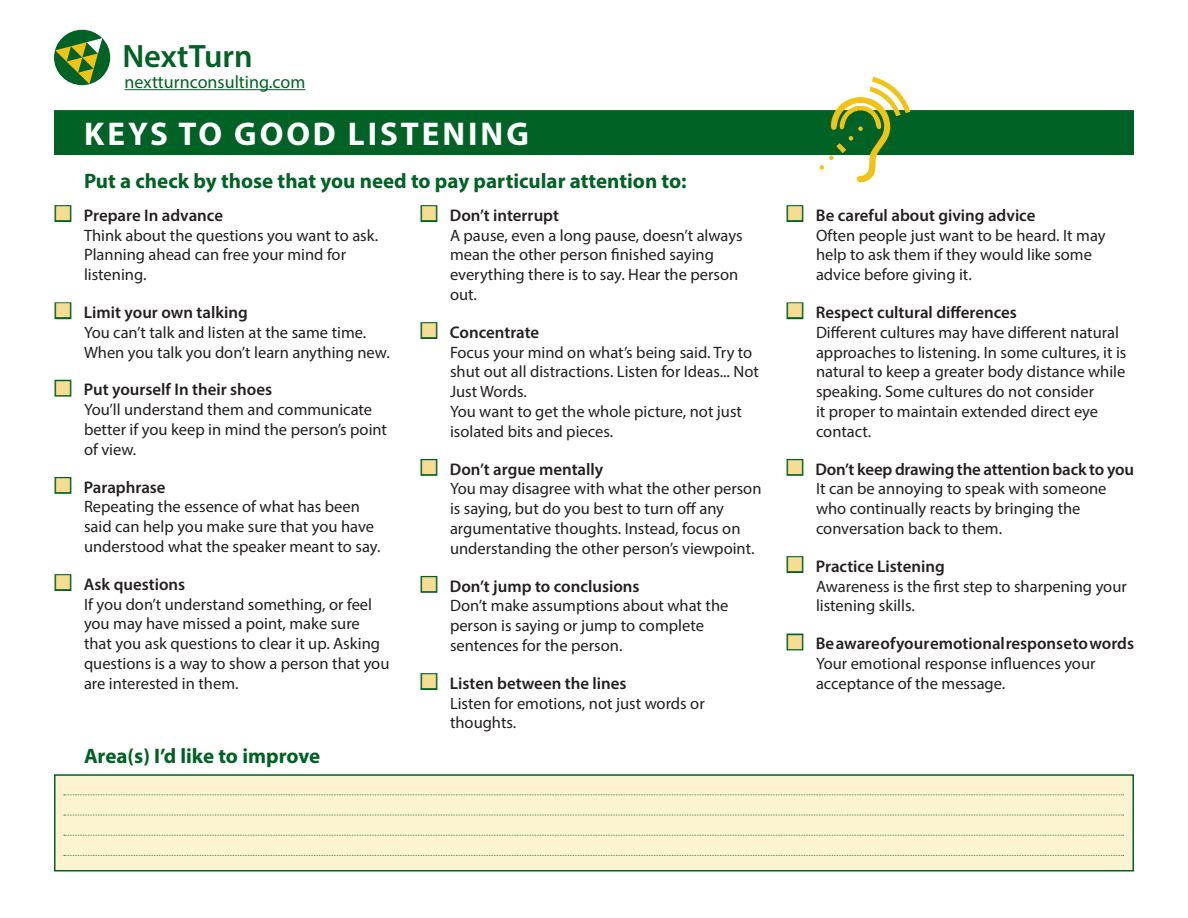
<style>
.page{position:relative;width:1188px;height:918px;background:#fff}
.page>*{position:absolute;margin:0;border:0;box-sizing:border-box;transform-origin:0 0}
.t1{font:700 33px "Myriad Pro";letter-spacing:.09em;color:#fff}
.t2{font:600 32.55px "Myriad Pro";color:#006224}
.t3{font:700 21px "Myriad Pro";color:#006224}
.t4{font:18px "Myriad Pro";color:#006224}
.Key{font:600 16.8px "Myriad Pro";color:#231f20}
.Tip{font:16.5px/19.8px "Myriad Pro";color:#231f20}
.s1{color:#f7dd92}
</style>
<div class="page">
<div style="left:54px;top:110px;width:1080px;height:45px;background:#006224"></div>
<div style="left:54px;top:30px;width:56px;height:55px;background:#006224;border-radius:50%"></div>
<svg style="left:55px;top:38px;width:47px;height:46px"></svg>
<div style="left:55px;top:205px;width:16px;height:17px;border:3px solid #006224"></div>
<div style="left:55px;top:302px;width:16px;height:17px;border:3px solid #006224"></div>
<div style="left:55px;top:380px;width:16px;height:17px;border:3px solid #006224"></div>
<div style="left:55px;top:477px;width:16px;height:17px;border:3px solid #006224"></div>
<div style="left:55px;top:574px;width:16px;height:17px;border:3px solid #006224"></div>
<div style="left:421px;top:205px;width:16px;height:17px;border:3px solid #006224"></div>
<div style="left:421px;top:322px;width:16px;height:17px;border:3px solid #006224"></div>
<div style="left:421px;top:459px;width:16px;height:17px;border:3px solid #006224"></div>
<div style="left:421px;top:576px;width:16px;height:17px;border:3px solid #006224"></div>
<div style="left:421px;top:673px;width:16px;height:17px;border:3px solid #006224"></div>
<div style="left:787px;top:205px;width:16px;height:17px;border:3px solid #006224"></div>
<div style="left:787px;top:302px;width:16px;height:17px;border:3px solid #006224"></div>
<div style="left:787px;top:459px;width:16px;height:17px;border:3px solid #006224"></div>
<div style="left:787px;top:556px;width:16px;height:17px;border:3px solid #006224"></div>
<div style="left:787px;top:634px;width:16px;height:16px;border:3px solid #006224"></div>
<div style="left:55px;top:775px;width:1078px;height:96px;background:#fcf3d1"></div>
<div style="left:54px;top:774px;width:1080px;height:98px;border:2px solid #006224"></div>
<svg style="left:820px;top:77px;width:91px;height:105px"></svg>
<svg style="left:64px;top:794px;width:1060px;height:1px"></svg>
<svg style="left:64px;top:815px;width:1060px;height:1px"></svg>
<svg style="left:64px;top:835px;width:1060px;height:1px"></svg>
<svg style="left:64px;top:855px;width:1060px;height:1px"></svg>
<hr style="left:124px;top:89px;width:181px;height:1px;background:#006224">
<p class="t2" style="left:122px;top:36px;width:132px">NextTurn</p>
<p class="t4" style="left:124px;top:71px;width:182px">nextturnconsulting.com</p>
<p class="t1" style="left:84px;top:112px;width:446px">KEYS TO GOOD LISTENING</p>
<p class="t3" style="left:84px;top:167px;width:604px">Put a check by those that you need to pay particular attention to:</p>
<p class="Key" style="left:54px;top:204px;width:171px"><span class="s1">■</span> Prepare In advance</p>
<p class="Tip" style="left:84px;top:225px;width:296px">Think about the questions you want to ask.</p>
<p class="Tip" style="left:84px;top:245px;width:264px">Planning ahead can free your mind for listening.</p>
<p class="Key" style="left:54px;top:302px;width:195px"><span class="s1">■</span> Limit your own talking</p>
<p class="Tip" style="left:84px;top:322px;width:307px">You can’t talk and listen at the same time.<br>When you talk you don’t learn anything new.</p>
<p class="Key" style="left:54px;top:379px;width:220px"><span class="s1">■</span> Put yourself In their shoes</p>
<p class="Tip" style="left:84px;top:399px;width:305px">You’ll understand them and communicate better if you keep in mind the person’s point of view.</p>
<p class="Key" style="left:54px;top:476px;width:113px"><span class="s1">■</span> Paraphrase</p>
<p class="Tip" style="left:84px;top:497px;width:298px">Repeating the essence of what has been said can help you make sure that you have understood what the speaker meant to say.</p>
<p class="Key" style="left:54px;top:573px;width:133px"><span class="s1">■</span> Ask questions</p>
<p class="Tip" style="left:84px;top:594px;width:307px">If you don’t understand something, or feel you may have missed a point, make sure that you ask questions to clear it up. Asking questions is a way to show a person that you are interested in them.</p>
<p class="t3" style="left:84px;top:742px;width:238px">Area(s) I’d like to improve</p>
<p class="Key" style="left:420px;top:204px;width:141px"><span class="s1">■</span> Don’t interrupt</p>
<p class="Tip" style="left:450px;top:225px;width:294px">A pause, even a long pause, doesn’t always mean the other person finished saying everything there is to say. Hear the person out.</p>
<p class="Key" style="left:420px;top:321px;width:121px"><span class="s1">■</span> Concentrate</p>
<p class="Tip" style="left:450px;top:342px;width:310px">Focus your mind on what’s being said. Try to shut out all distractions. Listen for Ideas... Not<br>Just Words.</p>
<p class="Tip" style="left:450px;top:401px;width:294px">You want to get the whole picture, not just isolated bits and pieces.</p>
<p class="Key" style="left:420px;top:458px;width:185px"><span class="s1">■</span> Don’t argue mentally</p>
<p class="Tip" style="left:450px;top:479px;width:313px">You may disagree with what the other person is saying, but do you best to turn off any argumentative thoughts. Instead, focus on understanding the other person’s viewpoint.</p>
<p class="Key" style="left:420px;top:575px;width:221px"><span class="s1">■</span> Don’t jump to conclusions</p>
<p class="Tip" style="left:450px;top:596px;width:280px">Don’t make assumptions about what the person is saying or jump to complete sentences for the person.</p>
<p class="Key" style="left:420px;top:672px;width:208px"><span class="s1">■</span> Listen between the lines</p>
<p class="Tip" style="left:450px;top:693px;width:256px">Listen for emotions, not just words or thoughts.</p>
<p class="Key" style="left:786px;top:204px;width:251px"><span class="s1">■</span> Be careful about giving advice</p>
<p class="Tip" style="left:816px;top:225px;width:291px">Often people just want to be heard. It may help to ask them if they would like some advice before giving it.</p>
<p class="Key" style="left:786px;top:302px;width:232px"><span class="s1">■</span> Respect cultural differences</p>
<p class="Tip" style="left:816px;top:322px;width:312px">Different cultures may have different natural approaches to listening. In some cultures, it is natural to keep a greater body distance while speaking. Some cultures do not consider<br>it proper to maintain extended direct eye contact.</p>
<p class="Key" style="left:786px;top:458px;width:350px"><span class="s1">■</span> Don’t keep drawing the attention back to you</p>
<p class="Tip" style="left:816px;top:479px;width:292px">It can be annoying to speak with someone who continually reacts by bringing the conversation back to them.</p>
<p class="Key" style="left:786px;top:555px;width:160px"><span class="s1">■</span> Practice Listening</p>
<p class="Tip" style="left:816px;top:576px;width:312px">Awareness is the first step to sharpening your listening skills.</p>
<p class="Key" style="left:786px;top:633px;width:350px"><span class="s1">■</span> Be aware of your emotional response to words</p>
<p class="Tip" style="left:816px;top:653px;width:281px">Your emotional response influences your acceptance of the message.</p>
</div>
